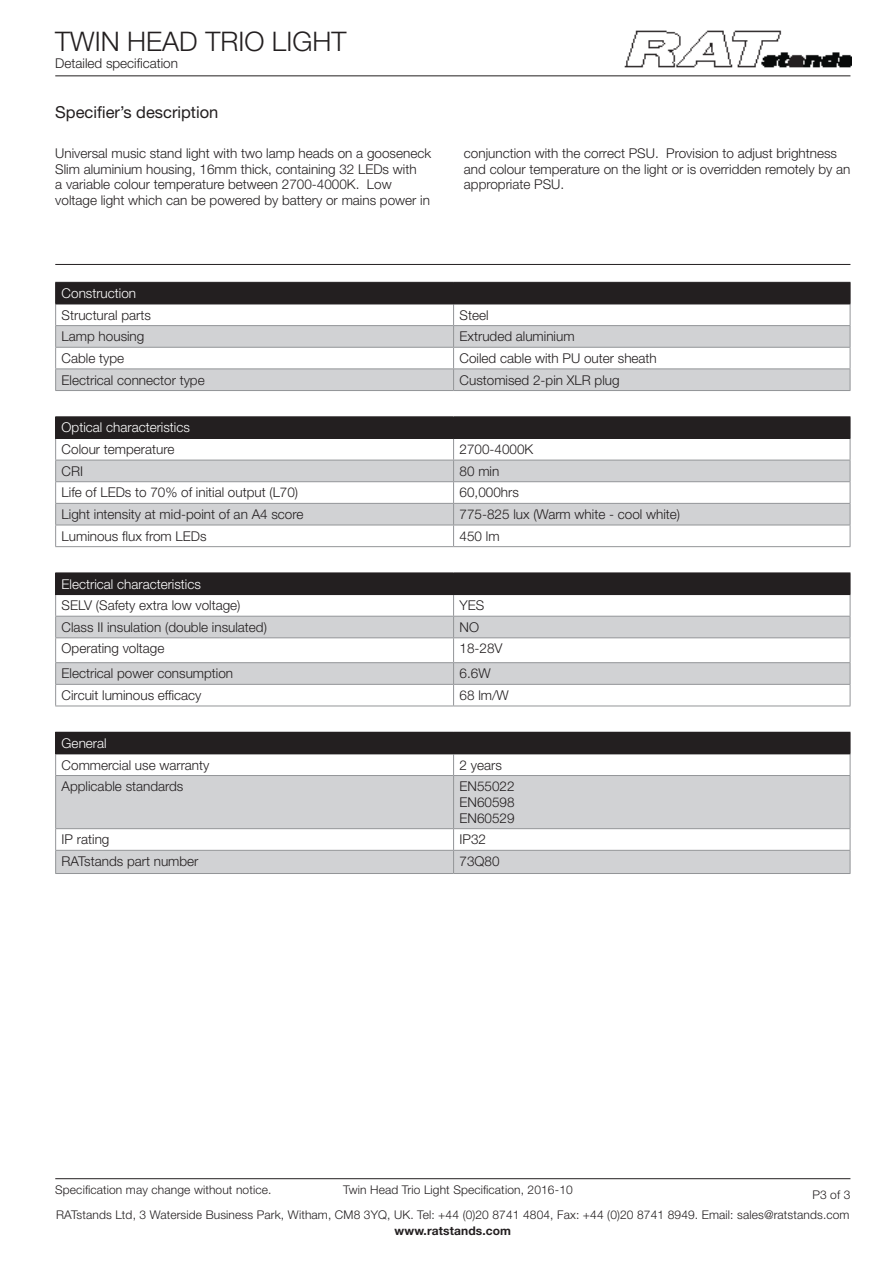
<style>
.page{position:relative;width:893px;height:1263px;background:#fff}
.page>*{position:absolute;margin:0;border:0;box-sizing:border-box;transform-origin:0 0}
.t1{font:300 27px "Helvetica Neue LT Std";color:#231f20}
.t2{font:16.5px "Helvetica Neue LT Std";color:#231f20}
.t3{font:300 13.5px/15.8px "Helvetica Neue LT Std";color:#231f20}
.t4{font:300 13.5px "Helvetica Neue LT Std";color:#fff}
.t5{font:300 12px/24.3px "Helvetica Neue LT Std";letter-spacing:.01em;color:#231f20}
.t6{font:700 12px "Helvetica Neue LT Std";letter-spacing:.01em;color:#231f20}
</style>
<div class="page">
<hr style="left:55px;top:75px;width:795px;height:1px;background:#231f20">
<hr style="left:55px;top:1178px;width:795px;height:1px;background:#231f20">
<hr style="left:55px;top:264px;width:795px;height:1px;background:#231f20">
<hr style="left:55px;top:390px;width:399px;height:1px;background:#939598">
<hr style="left:454px;top:390px;width:396px;height:1px;background:#939598">
<svg style="left:55px;top:282px;width:796px;height:108px"></svg>
<hr style="left:55px;top:304px;width:399px;height:1px;background:#231f20">
<hr style="left:454px;top:304px;width:396px;height:1px;background:#231f20">
<div style="left:56px;top:417px;width:794px;height:21px;background:#231f20"></div>
<svg style="left:56px;top:461px;width:794px;height:64px;fill:#d1d2d4"></svg>
<hr style="left:55px;top:416px;width:399px;height:1px;background:#231f20">
<hr style="left:454px;top:416px;width:396px;height:1px;background:#231f20">
<hr style="left:55px;top:438px;width:399px;height:1px;background:#231f20">
<hr style="left:454px;top:438px;width:396px;height:1px;background:#231f20">
<hr style="left:55px;top:460px;width:399px;height:1px;background:#939598">
<hr style="left:454px;top:460px;width:396px;height:1px;background:#939598">
<hr style="left:55px;top:481px;width:399px;height:1px;background:#939598">
<hr style="left:454px;top:481px;width:396px;height:1px;background:#939598">
<hr style="left:55px;top:503px;width:399px;height:1px;background:#939598">
<hr style="left:454px;top:503px;width:396px;height:1px;background:#939598">
<svg style="left:55px;top:417px;width:1px;height:129px"></svg>
<hr style="left:55px;top:525px;width:399px;height:1px;background:#939598">
<hr style="left:55px;top:546px;width:399px;height:1px;background:#939598">
<svg style="left:453px;top:439px;width:1px;height:107px"></svg>
<svg style="left:850px;top:417px;width:1px;height:129px"></svg>
<hr style="left:454px;top:525px;width:396px;height:1px;background:#939598">
<hr style="left:454px;top:546px;width:396px;height:1px;background:#939598">
<div style="left:56px;top:573px;width:794px;height:21px;background:#231f20"></div>
<svg style="left:56px;top:617px;width:794px;height:67px;fill:#d1d2d4"></svg>
<hr style="left:55px;top:572px;width:399px;height:1px;background:#231f20">
<hr style="left:454px;top:572px;width:396px;height:1px;background:#231f20">
<hr style="left:55px;top:594px;width:399px;height:1px;background:#231f20">
<hr style="left:454px;top:594px;width:396px;height:1px;background:#231f20">
<hr style="left:55px;top:616px;width:399px;height:1px;background:#939598">
<hr style="left:454px;top:616px;width:396px;height:1px;background:#939598">
<hr style="left:55px;top:637px;width:399px;height:1px;background:#939598">
<hr style="left:454px;top:637px;width:396px;height:1px;background:#939598">
<hr style="left:55px;top:662px;width:399px;height:1px;background:#939598">
<hr style="left:454px;top:662px;width:396px;height:1px;background:#939598">
<svg style="left:55px;top:573px;width:1px;height:133px"></svg>
<hr style="left:55px;top:684px;width:399px;height:1px;background:#939598">
<svg style="left:453px;top:595px;width:1px;height:111px"></svg>
<svg style="left:850px;top:573px;width:1px;height:133px"></svg>
<hr style="left:454px;top:684px;width:396px;height:1px;background:#939598">
<hr style="left:55px;top:706px;width:399px;height:1px;background:#939598">
<hr style="left:454px;top:706px;width:396px;height:1px;background:#939598">
<div style="left:56px;top:732px;width:794px;height:22px;background:#231f20"></div>
<svg style="left:56px;top:776px;width:794px;height:97px;fill:#d1d2d4"></svg>
<hr style="left:55px;top:732px;width:399px;height:1px;background:#231f20">
<svg style="left:55px;top:733px;width:1px;height:42px"></svg>
<hr style="left:55px;top:753px;width:399px;height:1px;background:#231f20">
<svg style="left:453px;top:754px;width:1px;height:21px"></svg>
<svg style="left:850px;top:733px;width:1px;height:42px"></svg>
<hr style="left:55px;top:776px;width:1px;height:52px;background:#939598">
<hr style="left:55px;top:775px;width:399px;height:1px;background:#939598">
<hr style="left:453px;top:776px;width:1px;height:52px;background:#939598">
<hr style="left:850px;top:776px;width:1px;height:52px;background:#939598">
<hr style="left:454px;top:775px;width:396px;height:1px;background:#939598">
<svg style="left:55px;top:829px;width:1px;height:44px"></svg>
<hr style="left:55px;top:828px;width:399px;height:1px;background:#939598">
<hr style="left:55px;top:850px;width:399px;height:1px;background:#939598">
<svg style="left:453px;top:829px;width:1px;height:44px"></svg>
<svg style="left:850px;top:829px;width:1px;height:44px"></svg>
<hr style="left:454px;top:828px;width:396px;height:1px;background:#939598">
<hr style="left:454px;top:850px;width:396px;height:1px;background:#939598">
<hr style="left:55px;top:873px;width:399px;height:1px;background:#939598">
<hr style="left:454px;top:873px;width:396px;height:1px;background:#939598">
<img style="left:624px;top:30px;width:228px;height:38px">
<p class="t1" style="left:55px;top:25px;width:293px">TWIN HEAD TRIO LIGHT</p>
<p class="t3" style="left:55px;top:55px;width:124px">Detailed specification</p>
<p class="t2" style="left:55px;top:102px;width:165px">Specifier’s description</p>
<p class="t3" style="left:55px;top:145px;width:377px">Universal music stand light with two lamp heads on a gooseneck Slim aluminium housing, 16mm thick, containing 32 LEDs with<br>a variable colour temperature between 2700-4000K. Low voltage light which can be powered by battery or mains power in</p>
<p class="t3" style="left:464px;top:145px;width:388px">conjunction with the correct PSU. Provision to adjust brightness and colour temperature on the light or is overridden remotely by an appropriate PSU.</p>
<p class="t4" style="left:62px;top:285px;width:76px">Construction</p>
<p class="t3" style="left:62px;top:307px;width:91px">Structural parts</p>
<p class="t3" style="left:460px;top:307px;width:31px">Steel</p>
<p class="t3" style="left:62px;top:328px;width:84px">Lamp housing</p>
<p class="t3" style="left:460px;top:328px;width:116px">Extruded aluminium</p>
<p class="t3" style="left:62px;top:350px;width:64px">Cable type</p>
<p class="t3" style="left:460px;top:350px;width:199px">Coiled cable with PU outer sheath</p>
<p class="t3" style="left:62px;top:372px;width:145px">Electrical connector type</p>
<p class="t3" style="left:460px;top:372px;width:162px">Customised 2-pin XLR plug</p>
<p class="t4" style="left:62px;top:419px;width:130px">Optical characteristics</p>
<p class="t3" style="left:62px;top:441px;width:114px">Colour temperature</p>
<p class="t3" style="left:460px;top:441px;width:75px">2700-4000K</p>
<p class="t3" style="left:62px;top:463px;width:23px">CRI</p>
<p class="t3" style="left:460px;top:463px;width:41px">80 min</p>
<p class="t3" style="left:62px;top:484px;width:238px">Life of LEDs to 70% of initial output (L70)</p>
<p class="t3" style="left:460px;top:484px;width:61px">60,000hrs</p>
<p class="t3" style="left:62px;top:506px;width:243px">Light intensity at mid-point of an A4 score</p>
<p class="t3" style="left:460px;top:506px;width:222px">775-825 lux (Warm white - cool white)</p>
<p class="t3" style="left:62px;top:528px;width:146px">Luminous flux from LEDs</p>
<p class="t3" style="left:460px;top:528px;width:42px">450 lm</p>
<p class="t4" style="left:62px;top:575px;width:141px">Electrical characteristics</p>
<p class="t3" style="left:62px;top:597px;width:180px">SELV (Safety extra low voltage)</p>
<p class="t3" style="left:460px;top:597px;width:26px">YES</p>
<p class="t3" style="left:62px;top:619px;width:207px">Class II insulation (double insulated)</p>
<p class="t3" style="left:460px;top:619px;width:21px">NO</p>
<p class="t3" style="left:62px;top:640px;width:104px">Operating voltage</p>
<p class="t3" style="left:460px;top:640px;width:45px">18-28V</p>
<p class="t3" style="left:62px;top:665px;width:173px">Electrical power consumption</p>
<p class="t3" style="left:460px;top:665px;width:33px">6.6W</p>
<p class="t3" style="left:62px;top:687px;width:141px">Circuit luminous efficacy</p>
<p class="t3" style="left:460px;top:687px;width:51px">68 lm/W</p>
<p class="t4" style="left:62px;top:735px;width:47px">General</p>
<p class="t3" style="left:62px;top:756px;width:149px">Commercial use warranty</p>
<p class="t3" style="left:460px;top:756px;width:44px">2 years</p>
<p class="t3" style="left:62px;top:778px;width:123px">Applicable standards</p>
<p class="t3" style="left:460px;top:778px;width:57px">EN55022</p>
<p class="t3" style="left:460px;top:794px;width:57px">EN60598</p>
<p class="t3" style="left:460px;top:810px;width:57px">EN60529</p>
<p class="t3" style="left:62px;top:831px;width:49px">IP rating</p>
<p class="t3" style="left:460px;top:831px;width:28px">IP32</p>
<p class="t3" style="left:62px;top:853px;width:138px">RATstands part number</p>
<p class="t3" style="left:460px;top:853px;width:42px">73Q80</p>
<p class="t5" style="left:55px;top:1178px;width:218px">Specification may change without notice.</p>
<p class="t5" style="left:812px;top:1182px;width:40px">P3 of 3</p>
<p class="t5" style="left:56px;top:1178px;width:795px;text-indent:287px">Twin Head Trio Light Specification, 2016-10<br>RATstands Ltd, 3 Waterside Business Park, Witham, CM8 3YQ, UK. Tel: +44 (0)20 8741 4804, Fax: +44 (0)20 8741 8949. Email: sales@ratstands.com</p>
<p class="t6" style="left:395px;top:1223px;width:118px">www.ratstands.com</p>
</div>
